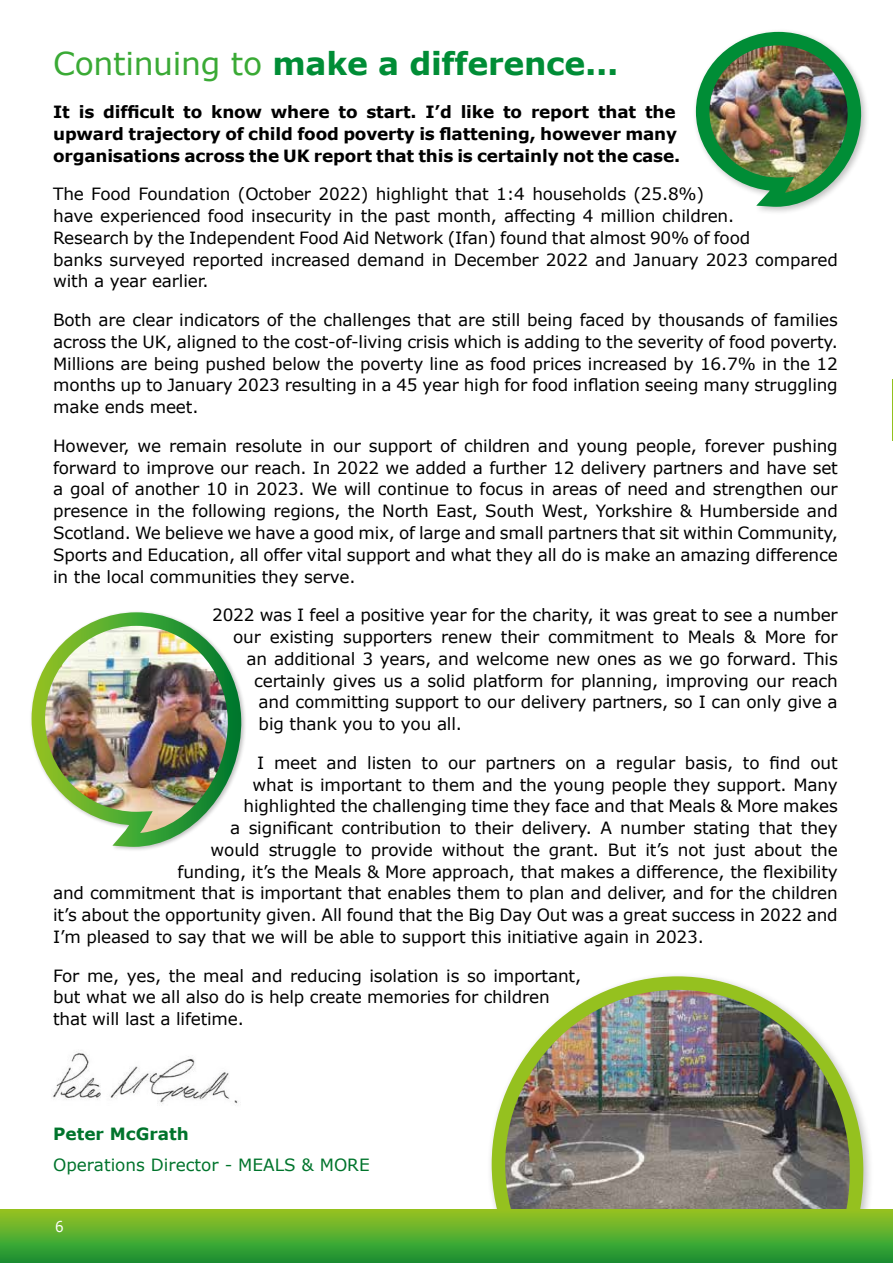
<style>
.page{position:relative;width:893px;height:1263px;background:#fff}
.page>*{position:absolute;margin:0;border:0;box-sizing:border-box;transform-origin:0 0}
.t1{font:700 31.5px "Verdana";letter-spacing:-.01em;color:#008d36}
.t2{font:16.8px/21.8px "Verdana";letter-spacing:-.01em;color:#000}
.t3{font:700 16.8px/21.8px "Verdana";letter-spacing:-.01em;color:#000}
.t4{font:16.8px "Verdana";color:#00742c}
.t5{font:700 16.8px "Verdana";color:#00742c}
.t6{font:15px "Verdana";color:#fff;scale:.9 1}
.s1{font-weight:400;color:#3aaa35}
</style>
<div class="page">
<img style="left:485px;top:975px;width:385px;height:235px">
<img style="left:31px;top:612px;width:214px;height:238px">
<img style="left:52px;top:1051px;width:187px;height:53px">
<img style="left:695px;top:31px;width:172px;height:181px">
<hr style="left:892px;top:0;width:1px;height:1210px;background:#00742c">
<hr style="left:892px;top:379px;width:1px;height:62px;background:#94c11f">
<div style="left:0;top:1210px;width:893px;height:53px;background:linear-gradient(to bottom,#96c525,#139238)"></div>
<h1 class="t1" style="left:53px;top:43px;width:567px"><span class="s1">Continuing to</span> make a difference...</h1>
<p class="t3" style="left:53px;top:101px;width:628px">It is difficult to know where to start. I’d like to report that the upward trajectory of child food poverty is flattening, however many organisations across the UK report that this is certainly not the case.</p>
<p class="t2" style="left:53px;top:184px;width:786px">The Food Foundation (October 2022) highlight that 1:4 households (25.8%)<br>have experienced food insecurity in the past month, affecting 4 million children.<br>Research by the Independent Food Aid Network (Ifan) found that almost 90% of food<br>banks surveyed reported increased demand in December 2022 and January 2023 compared with a year earlier.</p>
<p class="t2" style="left:53px;top:309px;width:786px;text-align:justify">Both are clear indicators of the challenges that are still being faced by thousands of families across the UK, aligned to the cost-of-living crisis which is adding to the severity of food poverty.<br>Millions are being pushed below the poverty line as food prices increased by 16.7% in the 12 months up to January 2023 resulting in a 45 year high for food inflation seeing many struggling make ends meet.</p>
<p class="t2" style="left:53px;top:435px;width:786px;text-align:justify">However, we remain resolute in our support of children and young people, forever pushing forward to improve our reach. In 2022 we added a further 12 delivery partners and have set a goal of another 10 in 2023. We will continue to focus in areas of need and strengthen our presence in the following regions, the North East, South West, Yorkshire &amp; Humberside and Scotland. We believe we have a good mix, of large and small partners that sit within Community, Sports and Education, all offer vital support and what they all do is make an amazing difference in the local communities they serve.</p>
<p class="t2" style="left:212px;top:604px;width:627px">2022 was I feel a positive year for the charity, it was great to see a number</p>
<p class="t2" style="left:233px;top:626px;width:606px">our existing supporters renew their commitment to Meals &amp; More for</p>
<p class="t2" style="left:247px;top:648px;width:593px">an additional 3 years, and welcome new ones as we go forward. This</p>
<p class="t2" style="left:254px;top:670px;width:585px">certainly gives us a solid platform for planning, improving our reach</p>
<p class="t2" style="left:259px;top:691px;width:581px">and committing support to our delivery partners, so I can only give a</p>
<p class="t2" style="left:259px;top:713px;width:205px">big thank you to you all.</p>
<p class="t2" style="left:257px;top:752px;width:582px">I meet and listen to our partners on a regular basis, to find out</p>
<p class="t2" style="left:253px;top:774px;width:587px">what is important to them and the young people they support. Many</p>
<p class="t2" style="left:244px;top:795px;width:596px">highlighted the challenging time they face and that Meals &amp; More makes</p>
<p class="t2" style="left:230px;top:817px;width:609px">a significant contribution to their delivery. A number stating that they</p>
<p class="t2" style="left:211px;top:839px;width:629px">would struggle to provide without the grant. But it’s not just about the</p>
<p class="t2" style="left:178px;top:861px;width:662px">funding, it’s the Meals &amp; More approach, that makes a difference, the flexibility</p>
<p class="t2" style="left:53px;top:883px;width:786px">and commitment that is important that enables them to plan and deliver, and for the children</p>
<p class="t2" style="left:53px;top:904px;width:786px">it’s about the opportunity given. All found that the Big Day Out was a great success in 2022 and</p>
<p class="t2" style="left:53px;top:926px;width:652px">I’m pleased to say that we will be able to support this initiative again in 2023.</p>
<p class="t2" style="left:53px;top:965px;width:530px">For me, yes, the meal and reducing isolation is so important, but what we all also do is help create memories for children that will last a lifetime.</p>
<p class="t5" style="left:53px;top:1123px;width:137px">Peter McGrath</p>
<p class="t4" style="left:53px;top:1154px;width:318px">Operations Director - MEALS &amp; MORE</p>
<p class="t6" style="left:55px;top:1217px;width:11px">6</p>
</div>
